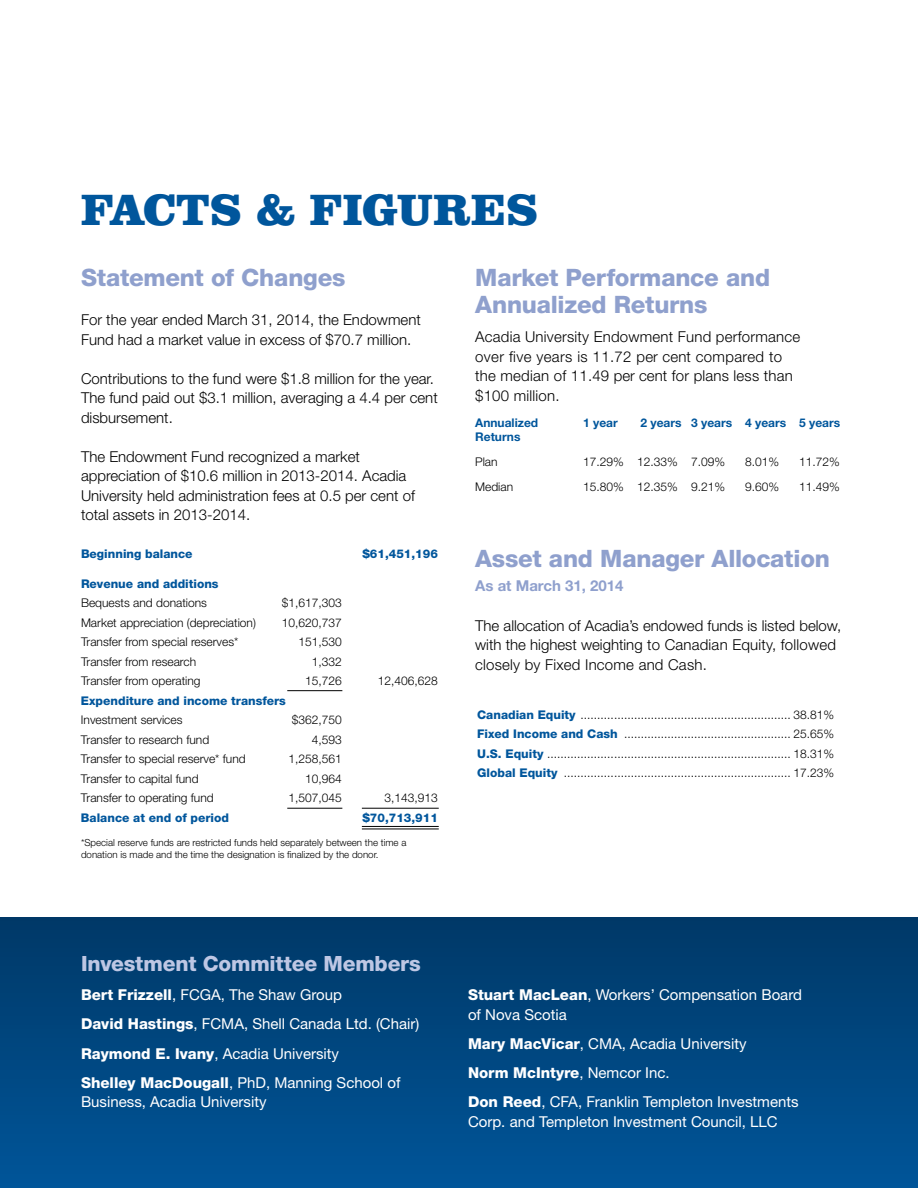
<style>
.page{position:relative;width:918px;height:1188px;background:#fff}
.page>*{position:absolute;margin:0;border:0;box-sizing:border-box;transform-origin:0 0}
.t1{font:900 45px "Clarendon BT";color:#00569c}
.t2{font:800 24px/27px "Helvetica Neue LT Std";letter-spacing:-.01em;color:#8fa0cd}
.t3{font:800 21px "Helvetica Neue LT Std";letter-spacing:-.01em;color:#bec7e4}
.t4{font:300 15px/19.5px "Helvetica Neue LT Std";color:#000}
.t5{font:15px/29.2px "Helvetica Neue LT Std";color:#fff}
.t6{font:700 15px "Helvetica Neue LT Std";color:#8fa0cd}
.t7{font:300 12px/19.5px "Helvetica Neue LT Std";color:#000;text-align:justify}
.t8{font:800 12px "Helvetica Neue LT Std";color:#00569c}
.t9{font:700 12px "Helvetica Neue LT Std";color:#00569c}
.t10{font:300 9.75px/12px "Helvetica Neue LT Std";color:#000}
.s1{font-weight:800;color:#00569c}
.s2{font-weight:800}
</style>
<div class="page">
<div style="left:0;top:917px;width:918px;height:271px;background:linear-gradient(to bottom,#003867,#059)"></div>
<hr style="left:362px;top:808px;width:77px;height:1px;background:#000">
<hr style="left:362px;top:826px;width:77px;height:1px;background:#000">
<hr style="left:362px;top:829px;width:77px;height:1px;background:#000">
<hr style="left:287px;top:690px;width:55px;height:1px;background:#000">
<hr style="left:287px;top:808px;width:55px;height:1px;background:#000">
<h1 class="t1" style="left:81px;top:182px;width:458px">FACTS &amp; FIGURES</h1>
<h2 class="t2" style="left:81px;top:264px;width:266px">Statement of Changes</h2>
<p class="t4" style="left:81px;top:310px;width:341px">For the year ended March 31, 2014, the Endowment<br>Fund had a market value in excess of $70.7 million.</p>
<p class="t4" style="left:81px;top:368px;width:358px">Contributions to the fund were $1.8 million for the year.<br>The fund paid out $3.1 million, averaging a 4.4 per cent disbursement.</p>
<p class="t4" style="left:81px;top:446px;width:335px">The Endowment Fund recognized a market appreciation of $10.6 million in 2013-2014. Acadia University held administration fees at 0.5 per cent of total assets in 2013-2014.</p>
<p class="t8" style="left:81px;top:547px;width:113px">Beginning balance</p>
<p class="t8" style="left:362px;top:547px;width:77px">$61,451,196</p>
<p class="t8" style="left:81px;top:576px;width:139px">Revenue and additions</p>
<p class="t7" style="left:81px;top:593px;width:128px">Bequests and donations</p>
<p class="t7" style="left:282px;top:593px;width:62px">$1,617,303</p>
<p class="t7" style="left:81px;top:612px;width:176px">Market appreciation (depreciation)</p>
<p class="t7" style="left:282px;top:612px;width:62px">10,620,737</p>
<p class="t7" style="left:81px;top:632px;width:159px">Transfer from special reserves*</p>
<p class="t7" style="left:299px;top:632px;width:45px">151,530</p>
<p class="t7" style="left:81px;top:651px;width:117px">Transfer from research</p>
<p class="t7" style="left:312px;top:651px;width:32px">1,332</p>
<p class="t7" style="left:81px;top:671px;width:121px">Transfer from operating</p>
<p class="t7" style="left:305px;top:671px;width:38px">15,726</p>
<p class="t7" style="left:378px;top:671px;width:62px">12,406,628</p>
<p class="t8" style="left:81px;top:693px;width:206px">Expenditure and income transfers</p>
<p class="t7" style="left:81px;top:710px;width:103px">Investment services</p>
<p class="t7" style="left:292px;top:710px;width:52px">$362,750</p>
<p class="t7" style="left:81px;top:729px;width:130px">Transfer to research fund</p>
<p class="t7" style="left:312px;top:729px;width:32px">4,593</p>
<p class="t7" style="left:81px;top:749px;width:166px">Transfer to special reserve* fund</p>
<p class="t7" style="left:289px;top:749px;width:55px">1,258,561</p>
<p class="t7" style="left:81px;top:768px;width:119px">Transfer to capital fund</p>
<p class="t7" style="left:305px;top:768px;width:38px">10,964</p>
<p class="t7" style="left:81px;top:788px;width:134px">Transfer to operating fund</p>
<p class="t7" style="left:289px;top:788px;width:55px">1,507,045</p>
<p class="t7" style="left:385px;top:788px;width:55px">3,143,913</p>
<p class="t8" style="left:81px;top:810px;width:150px">Balance at end of period</p>
<p class="t8" style="left:362px;top:810px;width:77px">$70,713,911</p>
<p class="t10" style="left:81px;top:836px;width:327px">*Special reserve funds are restricted funds held separately between the time a donation is made and the time the designation is finalized by the donor.</p>
<h2 class="t2" style="left:475px;top:264px;width:296px">Market Performance and<br>Annualized Returns</h2>
<p class="t4" style="left:475px;top:327px;width:327px">Acadia University Endowment Fund performance over five years is 11.72 per cent compared to the median of 11.49 per cent for plans less than $100 million.</p>
<p class="t9" style="left:475px;top:415px;width:65px">Annualized</p>
<p class="t9" style="left:583px;top:415px;width:36px">1 year</p>
<p class="t9" style="left:641px;top:415px;width:201px">2 years 3 years 4 years 5 years</p>
<p class="t9" style="left:475px;top:430px;width:47px">Returns</p>
<p class="t7" style="left:475px;top:452px;width:24px">Plan</p>
<p class="t7" style="left:583px;top:452px;width:144px">17.29% 12.33% 7.09%</p>
<p class="t7" style="left:745px;top:452px;width:36px">8.01%</p>
<p class="t7" style="left:799px;top:452px;width:42px">11.72%</p>
<p class="t7" style="left:475px;top:477px;width:40px">Median</p>
<p class="t7" style="left:583px;top:477px;width:144px">15.80% 12.35% 9.21%</p>
<p class="t7" style="left:745px;top:477px;width:36px">9.60%</p>
<p class="t7" style="left:799px;top:477px;width:42px">11.49%</p>
<h2 class="t2" style="left:475px;top:545px;width:356px">Asset and Manager Allocation</h2>
<p class="t6" style="left:475px;top:576px;width:150px">As at March 31, 2014</p>
<p class="t4" style="left:475px;top:615px;width:368px">The allocation of Acadia’s endowed funds is listed below, with the highest weighting to Canadian Equity, followed closely by Fixed Income and Cash.</p>
<p class="t7" style="left:477px;top:704px;width:358px"><span class="s1">Canadian Equity</span> ............................................................... 38.81% <span class="s1">Fixed Income and Cash</span> .................................................. 25.65% <span class="s1">U.S. Equity</span> ......................................................................... 18.31% <span class="s1">Global Equity</span> .................................................................... 17.23%</p>
<h3 class="t3" style="left:81px;top:951px;width:341px">Investment Committee Members</h3>
<p class="t5" style="left:81px;top:980px;width:340px"><span class="s2">Bert Frizzell</span>, FCGA, The Shaw Group<br><span class="s2">David Hastings</span>, FCMA, Shell Canada Ltd. (Chair)<br><span class="s2">Raymond E. Ivany</span>, Acadia University<br><span class="s2">Shelley MacDougall</span>, PhD, Manning School of</p>
<p class="t5" style="left:81px;top:1087px;width:187px">Business, Acadia University</p>
<p class="t5" style="left:468px;top:985px;width:335px;line-height:19.5px"><span class="s2">Stuart MacLean</span>, Workers’ Compensation Board of Nova Scotia</p>
<p class="t5" style="left:468px;top:1029px;width:332px"><span class="s2">Mary MacVicar</span>, CMA, Acadia University<br><span class="s2">Norm McIntyre</span>, Nemcor Inc.<br><span class="s2">Don Reed</span>, CFA, Franklin Templeton Investments</p>
<p class="t5" style="left:468px;top:1107px;width:311px">Corp. and Templeton Investment Council, LLC</p>
</div>
